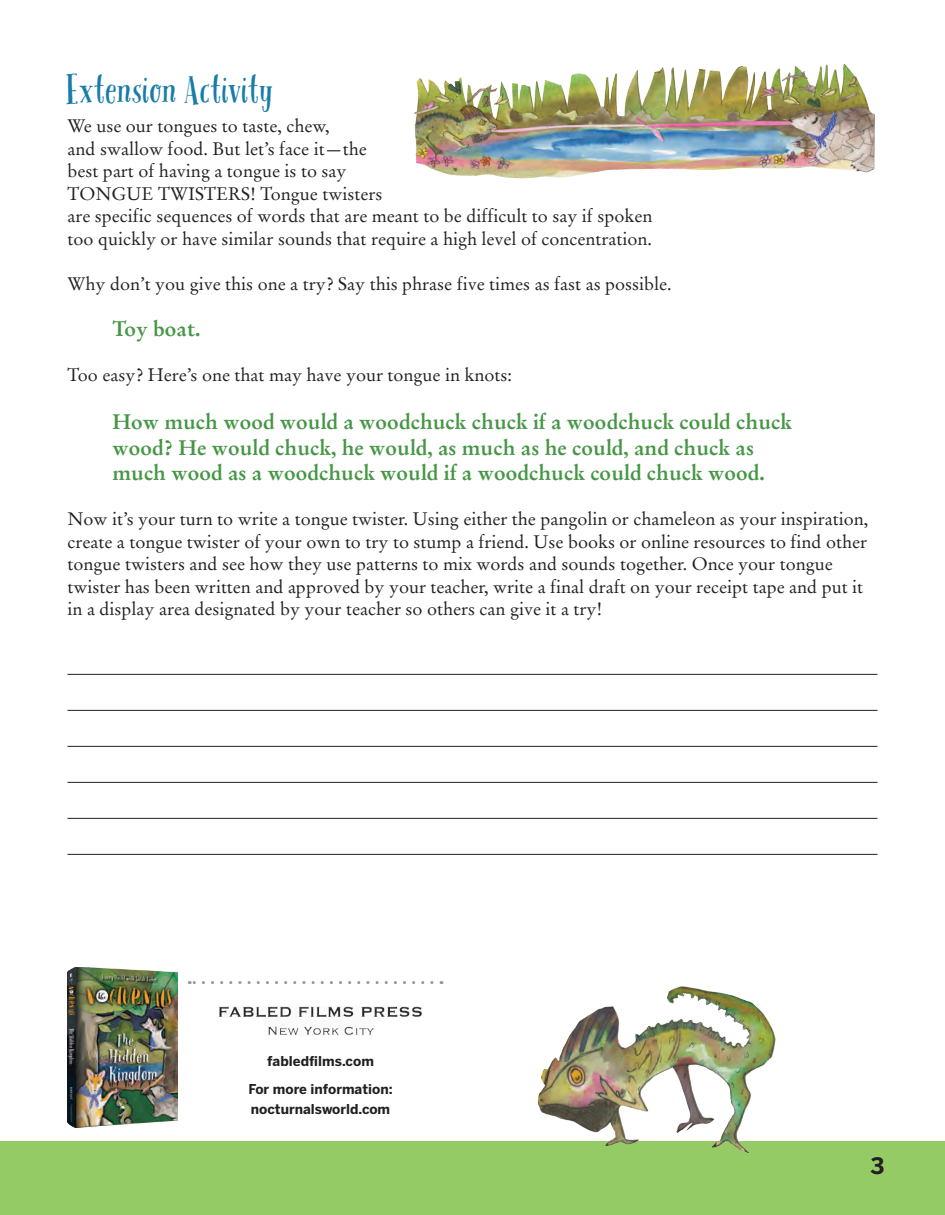
<style>
.page{position:relative;width:945px;height:1215px;background:#fff}
.page>*{position:absolute;margin:0;border:0;box-sizing:border-box;transform-origin:0 0}
.t1{font:36px "Pacific Northwest Letters";color:#187ca8}
.t2{font:700 22.5px "Benton Sans";color:#231f20}
.t3{font:700 21px/25.5px "Stempel Garamond";color:#469646}
.t4{font:18px/22.5px "Stempel Garamond";color:#231f20}
.t5{font:700 13.5px/19.5px "Benton Sans";color:#231f20}
</style>
<div class="page">
<hr style="left:68px;top:674px;width:810px;height:1px;background:#231f20">
<hr style="left:68px;top:710px;width:810px;height:1px;background:#231f20">
<hr style="left:68px;top:746px;width:810px;height:1px;background:#231f20">
<hr style="left:68px;top:782px;width:810px;height:1px;background:#231f20">
<hr style="left:68px;top:818px;width:810px;height:1px;background:#231f20">
<hr style="left:68px;top:854px;width:810px;height:1px;background:#231f20">
<div style="left:0;top:1142px;width:945px;height:73px;background:#95cb64"></div>
<img style="left:413px;top:64px;width:462px;height:115px">
<img style="left:68px;top:968px;width:110px;height:160px">
<img style="left:219px;top:1006px;width:203px;height:29px">
<svg style="left:189px;top:981px;width:243px;height:3px"></svg>
<img style="left:536px;top:986px;width:240px;height:168px">
<h1 class="t1" style="left:68px;top:67px;width:208px">Extension Activity</h1>
<p class="t4" style="left:68px;top:115px;width:586px">We use our tongues to taste, chew,<br>and swallow food. But let’s face it—the<br>best part of having a tongue is to say<br>TONGUE TWISTERS! Tongue twisters<br>are specific sequences of words that are meant to be difficult to say if spoken too quickly or have similar sounds that require a high level of concentration.</p>
<p class="t4" style="left:68px;top:273px;width:606px">Why don’t you give this one a try? Say this phrase five times as fast as possible.</p>
<p class="t3" style="left:112px;top:316px;width:89px">Toy boat.</p>
<p class="t4" style="left:68px;top:364px;width:446px">Too easy? Here’s one that may have your tongue in knots:</p>
<p class="t3" style="left:112px;top:409px;width:681px">How much wood would a woodchuck chuck if a woodchuck could chuck wood? He would chuck, he would, as much as he could, and chuck as much wood as a woodchuck would if a woodchuck could chuck wood.</p>
<p class="t4" style="left:68px;top:508px;width:802px">Now it’s your turn to write a tongue twister. Using either the pangolin or chameleon as your inspiration, create a tongue twister of your own to try to stump a friend. Use books or online resources to find other tongue twisters and see how they use patterns to mix words and sounds together. Once your tongue twister has been written and approved by your teacher, write a final draft on your receipt tape and put it in a display area designated by your teacher so others can give it a try!</p>
<p class="t5" style="left:267px;top:1051px;width:108px">fabledfilms.com</p>
<p class="t5" style="left:248px;top:1080px;width:146px">For more information: nocturnalsworld.com</p>
<p class="t2" style="left:870px;top:1153px;width:16px">3</p>
</div>
